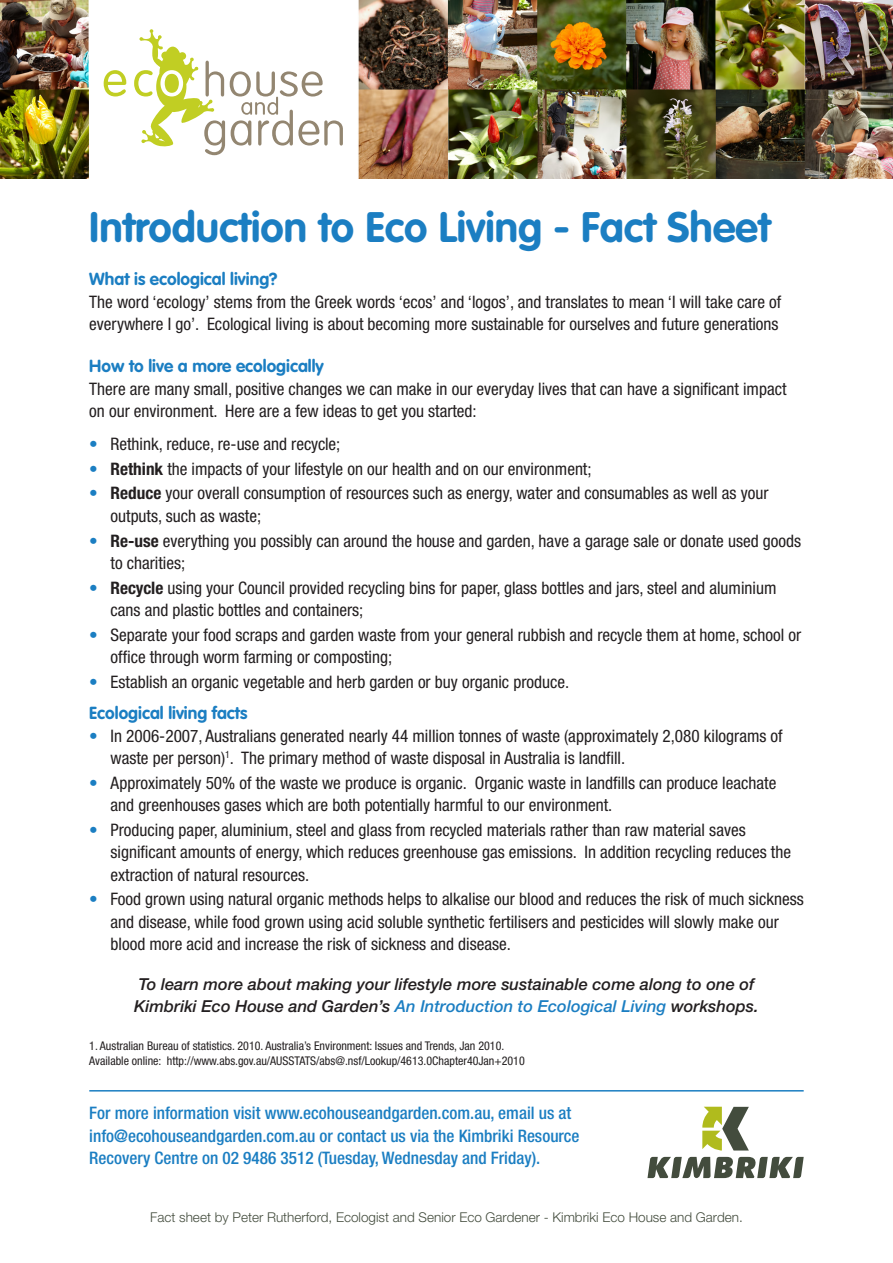
<style>
.page{position:relative;width:893px;height:1263px;background:#fff}
.page>*{position:absolute;margin:0;border:0;box-sizing:border-box;transform-origin:0 0}
.Headline{font:700 42px "VAG Rounded Std";color:#1b7ec2}
.Bullet_List{font:condensed 17.25px/22.5px "Helvetica Neue LT Std";color:#231f20}
.Normal_text{font:condensed 17.25px/22.5px "Helvetica Neue LT Std";color:#231f20}
.Normal_text-2{font:500 condensed 17.25px/22.5px "Helvetica Neue LT Std";color:#1b7ec2}
.Subheadline{font:700 17.25px "VAG Rounded Std";color:#1b7ec2}
.Learn_More{font:italic 500 16.5px/22.5px "Helvetica Neue LT Std";color:#231f20}
.Normal_text-3{font:300 13.5px "Helvetica Neue LT Std";color:#434c3d}
.Footnote{font:condensed 12px/15px "Helvetica Neue LT Std";color:#231f20}
.s1{color:#1b7ec2}
.s2{font-weight:700;color:#1b7ec2}
.s3{font-weight:700}
</style>
<div class="page">
<img style="left:0;top:0;width:893px;height:179px">
<div style="left:89px;top:0;width:268px;height:178px;background:#fff"></div>
<svg style="left:104px;top:70px;width:22px;height:26px"></svg>
<svg style="left:134px;top:29px;width:209px;height:126px"></svg>
<svg style="left:647px;top:1157px;width:157px;height:21px"></svg>
<svg style="left:702px;top:1107px;width:47px;height:44px"></svg>
<hr style="left:89px;top:1090px;width:715px;height:1px;background:#1b7ec2">
<p class="Headline" style="left:89px;top:202px;width:683px">Introduction to Eco Living - Fact Sheet</p>
<p class="Subheadline" style="left:89px;top:269px;width:190px">What is ecological living?</p>
<p class="Normal_text" style="left:89px;top:290px;width:693px">The word ‘ecology’ stems from the Greek words ‘ecos’ and ‘logos’, and translates to mean ‘I will take care of everywhere I go’. Ecological living is about becoming more sustainable for ourselves and future generations</p>
<p class="Subheadline" style="left:89px;top:356px;width:236px">How to live a more ecologically</p>
<p class="Normal_text" style="left:89px;top:377px;width:699px">There are many small, positive changes we can make in our everyday lives that can have a significant impact on our environment. Here are a few ideas to get you started:</p>
<p class="Bullet_List" style="left:89px;top:433px;width:253px"><span class="s1">•</span> Rethink, reduce, re-use and recycle;</p>
<p class="Bullet_List" style="left:89px;top:457px;width:504px"><span class="s2">•</span> <span class="s3">Rethink</span> the impacts of your lifestyle on our health and on our environment;</p>
<p class="Bullet_List" style="left:111px;top:482px;width:659px;text-indent:-21px"><span class="s2">•</span> <span class="s3">Reduce</span> your overall consumption of resources such as energy, water and consumables as well as your outputs, such as waste;</p>
<p class="Bullet_List" style="left:111px;top:529px;width:692px;text-indent:-21px"><span class="s2">•</span> <span class="s3">Re-use</span> everything you possibly can around the house and garden, have a garage sale or donate used goods to charities;</p>
<p class="Bullet_List" style="left:111px;top:576px;width:667px;text-indent:-21px"><span class="s2">•</span> <span class="s3">Recycle</span> using your Council provided recycling bins for paper, glass bottles and jars, steel and aluminium cans and plastic bottles and containers;</p>
<p class="Bullet_List" style="left:111px;top:623px;width:692px;text-indent:-21px"><span class="s1">•</span> Separate your food scraps and garden waste from your general rubbish and recycle them at home, school or office through worm farming or composting;</p>
<p class="Bullet_List" style="left:89px;top:670px;width:481px"><span class="s1">•</span> Establish an organic vegetable and herb garden or buy organic produce.</p>
<p class="Subheadline" style="left:89px;top:703px;width:160px">Ecological living facts</p>
<p class="Bullet_List" style="left:111px;top:724px;width:674px;text-indent:-21px"><span class="s1">•</span> In 2006-2007, Australians generated nearly 44 million tonnes of waste (approximately 2,080 kilograms of waste per person)<sup>1</sup>. The primary method of waste disposal in Australia is landfill.</p>
<p class="Bullet_List" style="left:111px;top:771px;width:667px;text-indent:-21px"><span class="s1">•</span> Approximately 50% of the waste we produce is organic. Organic waste in landfills can produce leachate and greenhouses gases which are both potentially harmful to our environment.</p>
<p class="Bullet_List" style="left:111px;top:818px;width:682px;text-indent:-21px"><span class="s1">•</span> Producing paper, aluminium, steel and glass from recycled materials rather than raw material saves significant amounts of energy, which reduces greenhouse gas emissions. In addition recycling reduces the extraction of natural resources.</p>
<p class="Bullet_List" style="left:111px;top:888px;width:695px;text-indent:-21px"><span class="s1">•</span> Food grown using natural organic methods helps to alkalise our blood and reduces the risk of much sickness and disease, while food grown using acid soluble synthetic fertilisers and pesticides will slowly make our blood more acid and increase the risk of sickness and disease.</p>
<p class="Learn_More" style="left:134px;top:973px;width:626px">To learn more about making your lifestyle more sustainable come along to one of<br>Kimbriki Eco House and Garden’s <span class="s1">An Introduction to Ecological Living</span> workshops.</p>
<p class="Footnote" style="left:89px;top:1038px;width:437px">1. Australian Bureau of statistics. 2010. Australia’s Environment: Issues and Trends, Jan 2010.<br>Available online: http://www.abs.gov.au/AUSSTATS/abs@.nsf/Lookup/4613.0Chapter40Jan+2010</p>
<p class="Normal_text-2" style="left:89px;top:1101px;width:492px">For more information visit www.ecohouseandgarden.com.au, email us at info@ecohouseandgarden.com.au or contact us via the Kimbriki Resource<br>Recovery Centre on 02 9486 3512 (Tuesday, Wednesday and Friday).</p>
<p class="Normal_text-3" style="left:150px;top:1208px;width:594px">Fact sheet by Peter Rutherford, Ecologist and Senior Eco Gardener - Kimbriki Eco House and Garden.</p>
</div>
